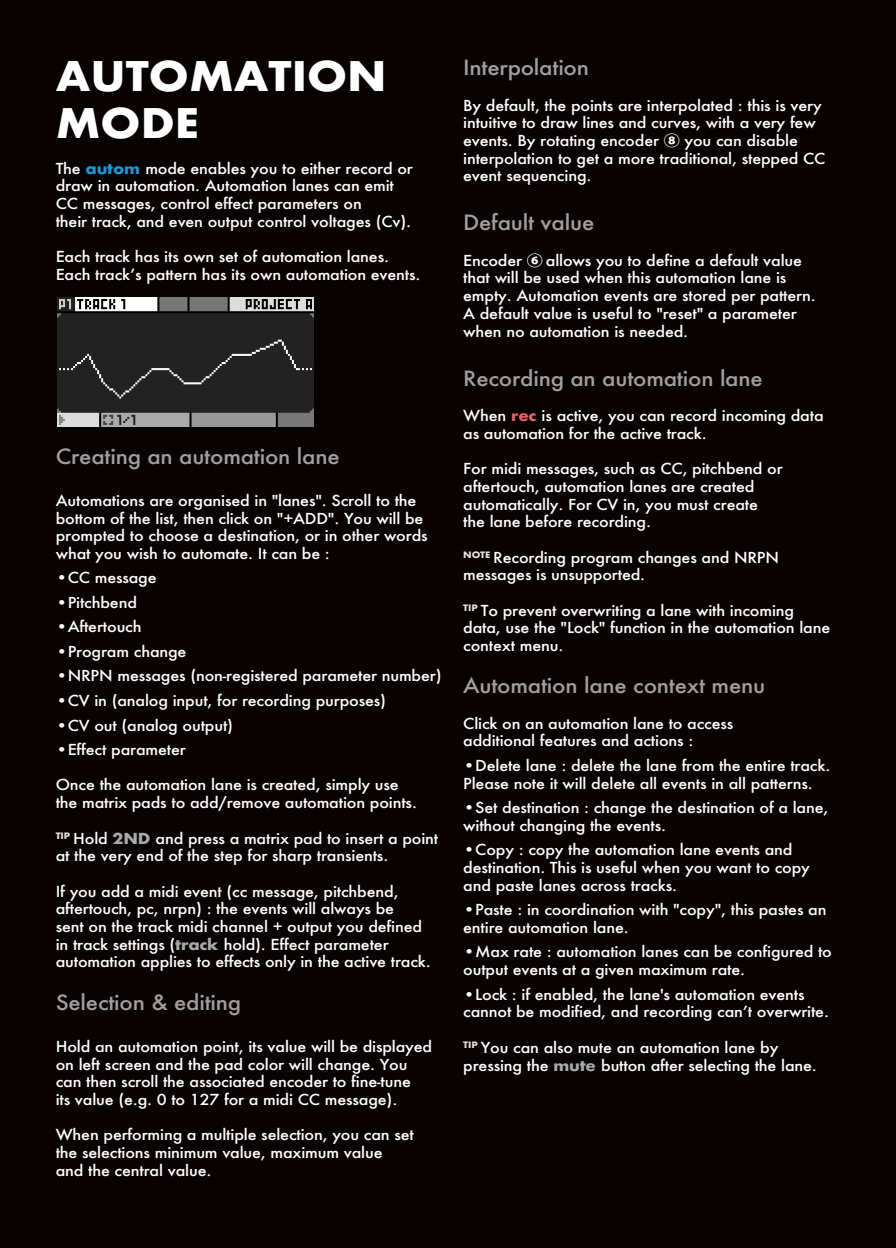
<style>
.page{position:relative;width:896px;height:1248px;background:#fff}
.page>*{position:absolute;margin:0;border:0;box-sizing:border-box;transform-origin:0 0}
.t1{font:700 39.6px/47.6px "Futura";color:#fff;scale:1.09 1}
.t2{font:500 20.4px "Futura";letter-spacing:-.01em;color:#a09f9f;scale:1.09 1}
.t3{font:500 14.8px/17.6px "Futura";letter-spacing:-.01em;color:#fff;scale:1.09 1}
.s1{font-weight:700;color:#1d97d4}
.s2{font-weight:700;color:#a7a9ac}
.s3{font-family:"Koz Go Pr 6 N";font-weight:800}
.s4{font-weight:700;color:#e66268}
</style>
<div class="page">
<div style="left:0;top:0;width:896px;height:1247px;background:#080302"></div>
<img style="left:58px;top:298px;width:256px;height:128px">
<h1 class="t1" style="left:56px;top:52px;width:305px">AUTOMATION<br>MODE</h1>
<p class="t3" style="left:56px;top:159px;width:329px">The <span class="s1">autom</span> mode enables you to either record or draw in automation. Automation lanes can emit CC messages, control effect parameters on<br>their track, and even output control voltages (Cv).</p>
<p class="t3" style="left:56px;top:247px;width:336px">Each track has its own set of automation lanes.<br>Each trackʼs pattern has its own automation events.</p>
<h2 class="t2" style="left:56px;top:442px;width:262px">Creating an automation lane</h2>
<p class="t3" style="left:56px;top:491px;width:343px">Automations are organised in "lanes". Scroll to the bottom of the list, then click on "+ADD". You will be prompted to choose a destination, or in other words what you wish to automate. It can be :</p>
<p class="t3" style="left:56px;top:569px;width:94px">•CC message</p>
<p class="t3" style="left:56px;top:593px;width:76px">•Pitchbend</p>
<p class="t3" style="left:56px;top:618px;width:80px">•Aftertouch</p>
<p class="t3" style="left:56px;top:642px;width:121px">•Program change</p>
<p class="t3" style="left:56px;top:666px;width:355px">•NRPN messages (non-registered parameter number)</p>
<p class="t3" style="left:56px;top:691px;width:305px">•CV in (analog input, for recording purposes)</p>
<p class="t3" style="left:56px;top:715px;width:164px">•CV out (analog output)</p>
<p class="t3" style="left:56px;top:740px;width:121px">•Effect parameter</p>
<p class="t3" style="left:56px;top:775px;width:333px">Once the automation lane is created, simply use the matrix pads to add/remove automation points.</p>
<p class="t3" style="left:56px;top:828px;width:352px"><sup>TIP</sup> Hold <span class="s2">2ND</span> and press a matrix pad to insert a point at the very end of the step for sharp transients.</p>
<p class="t3" style="left:56px;top:881px;width:345px">If you add a midi event (cc message, pitchbend, aftertouch, pc, nrpn) : the events will always be<br>sent on the track midi channel + output you defined in track settings (<span class="s2">track</span> hold). Effect parameter automation applies to effects only in the active track.</p>
<h2 class="t2" style="left:56px;top:987px;width:172px">Selection &amp; editing</h2>
<p class="t3" style="left:56px;top:1037px;width:347px">Hold an automation point, its value will be displayed on left screen and the pad color will change. You can then scroll the associated encoder to fine-tune<br>its value (e.g. 0 to 127 for a midi CC message).</p>
<p class="t3" style="left:56px;top:1125px;width:330px">When performing a multiple selection, you can set the selections minimum value, maximum value and the central value.</p>
<h2 class="t2" style="left:463px;top:54px;width:117px">Interpolation</h2>
<p class="t3" style="left:463px;top:96px;width:334px">By default, the points are interpolated : this is very intuitive to draw lines and curves, with a very few events. By rotating encoder <span class="s3">⑧</span> you can disable interpolation to get a more traditional, stepped CC event sequencing.</p>
<h2 class="t2" style="left:463px;top:209px;width:122px">Default value</h2>
<p class="t3" style="left:463px;top:251px;width:325px">Encoder <span class="s3">⑥</span> allows you to define a default value that will be used when this automation lane is empty. Automation events are stored per pattern.<br>A default value is useful to "reset" a parameter when no automation is needed.</p>
<h2 class="t2" style="left:463px;top:364px;width:276px">Recording an automation lane</h2>
<p class="t3" style="left:463px;top:406px;width:332px">When <span class="s4">rec</span> is active, you can record incoming data as automation for the active track.</p>
<p class="t3" style="left:463px;top:459px;width:295px">For midi messages, such as CC, pitchbend or aftertouch, automation lanes are created automatically. For CV in, you must create the lane before recording.</p>
<p class="t3" style="left:463px;top:548px;width:291px"><sup>NOTE</sup> Recording program changes and NRPN messages is unsupported.</p>
<p class="t3" style="left:463px;top:601px;width:338px"><sup>TIP</sup> To prevent overwriting a lane with incoming data, use the "Lock" function in the automation lane context menu.</p>
<h2 class="t2" style="left:463px;top:671px;width:278px">Automation lane context menu</h2>
<p class="t3" style="left:463px;top:714px;width:249px">Click on an automation lane to access additional features and actions :</p>
<p class="t3" style="left:463px;top:756px;width:338px">•Delete lane : delete the lane from the entire track.<br>Please note it will delete all events in all patterns.</p>
<p class="t3" style="left:463px;top:798px;width:336px">•Set destination : change the destination of a lane, without changing the events.</p>
<p class="t3" style="left:463px;top:840px;width:319px">•Copy : copy the automation lane events and destination. This is useful when you want to copy and paste lanes across tracks.</p>
<p class="t3" style="left:463px;top:900px;width:335px">•Paste : in coordination with "copy", this pastes an entire automation lane.</p>
<p class="t3" style="left:463px;top:942px;width:340px">•Max rate : automation lanes can be configured to output events at a given maximum rate.</p>
<p class="t3" style="left:463px;top:984px;width:337px">•Lock : if enabled, the lane's automation events cannot be modified, and recording canʼt overwrite.</p>
<p class="t3" style="left:463px;top:1038px;width:326px"><sup>TIP</sup> You can also mute an automation lane by pressing the <span class="s2">mute</span> button after selecting the lane.</p>
</div>
